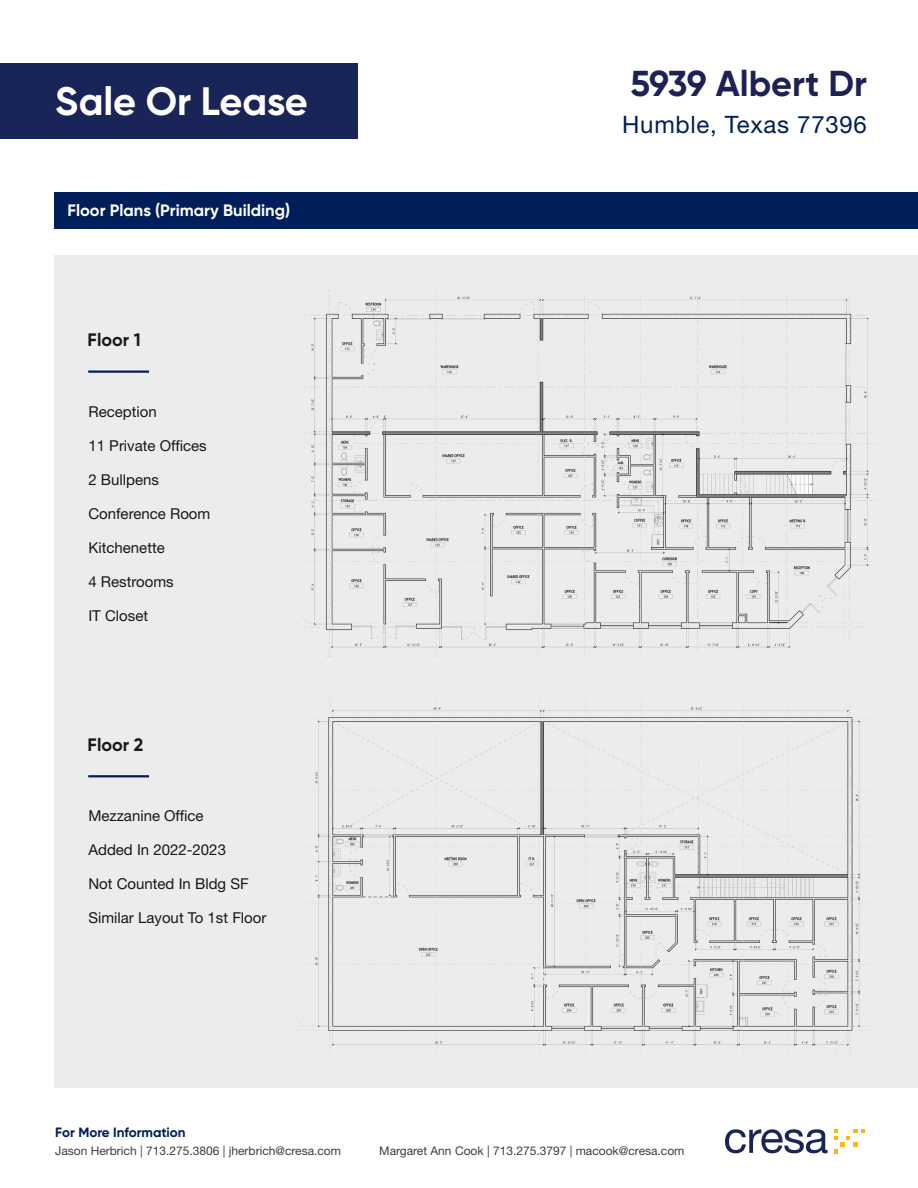
<style>
.page{position:relative;width:918px;height:1188px;background:#fff}
.page>*{position:absolute;margin:0;border:0;box-sizing:border-box;transform-origin:0 0}
.t1{font:700 39.6px "Gilroy";color:#fff}
.Rent_Driver_Headers{font:700 36px "Gilroy";color:#1c2253}
.Rent_Driver_Headers-2{font:24px "Helvetica Neue LT Std";letter-spacing:.03em;color:#001e5a}
.Paragraph{font:700 18px "Gilroy";color:#19181a}
.t2{font:700 16.5px "Gilroy";color:#fff}
.Paragraph-2{font:15px "Helvetica Neue LT Std";color:#171718}
.t3{font:700 13.5px "Gilroy";color:#001e5a}
.Text_White{font:12px "Helvetica Neue LT Std";color:#3e3e3f}
</style>
<div class="page">
<div style="left:54px;top:192px;width:864px;height:37px;background:#001e5a"></div>
<div style="left:54px;top:256px;width:864px;height:832px;background:#ececee"></div>
<hr style="left:88px;top:371px;width:61px;height:2px;background:#001e5a">
<img style="left:304px;top:290px;width:574px;height:366px">
<img style="left:315px;top:707px;width:546px;height:339px">
<hr style="left:88px;top:775px;width:61px;height:2px;background:#001e5a">
<svg style="left:725px;top:1129px;width:103px;height:24px"></svg>
<svg style="left:834px;top:1129px;width:31px;height:24px"></svg>
<div style="left:0;top:64px;width:358px;height:75px;background:#1a2557"></div>
<p class="t1" style="left:55px;top:76px;width:254px">Sale Or Lease</p>
<p class="t2" style="left:68px;top:200px;width:224px">Floor Plans (Primary Building)</p>
<p class="Paragraph" style="left:88px;top:329px;width:55px">Floor 1</p>
<p class="Paragraph-2" style="left:88px;top:402px;width:70px">Reception</p>
<p class="Paragraph-2" style="left:88px;top:436px;width:120px">11 Private Offices</p>
<p class="Paragraph-2" style="left:88px;top:470px;width:72px">2 Bullpens</p>
<p class="Paragraph-2" style="left:88px;top:504px;width:123px">Conference Room</p>
<p class="Paragraph-2" style="left:88px;top:538px;width:78px">Kitchenette</p>
<p class="Paragraph-2" style="left:88px;top:572px;width:87px">4 Restrooms</p>
<p class="Paragraph-2" style="left:88px;top:606px;width:61px">IT Closet</p>
<p class="Paragraph" style="left:88px;top:734px;width:57px">Floor 2</p>
<p class="Paragraph-2" style="left:88px;top:807px;width:117px">Mezzanine Office</p>
<p class="Paragraph-2" style="left:88px;top:841px;width:139px">Added In 2022-2023</p>
<p class="Paragraph-2" style="left:88px;top:875px;width:162px">Not Counted In Bldg SF</p>
<p class="Paragraph-2" style="left:88px;top:909px;width:180px">Similar Layout To 1st Floor</p>
<p class="Rent_Driver_Headers" style="left:630px;top:60px;width:238px">5939 Albert Dr</p>
<p class="Rent_Driver_Headers-2" style="left:622px;top:110px;width:246px">Humble, Texas 77396</p>
<p class="t3" style="left:55px;top:1124px;width:132px">For More Information</p>
<p class="Text_White" style="left:55px;top:1144px;width:287px">Jason Herbrich | 713.275.3806 | jherbrich@cresa.com</p>
<p class="Text_White" style="left:379px;top:1144px;width:307px">Margaret Ann Cook | 713.275.3797 | macook@cresa.com</p>
</div>
